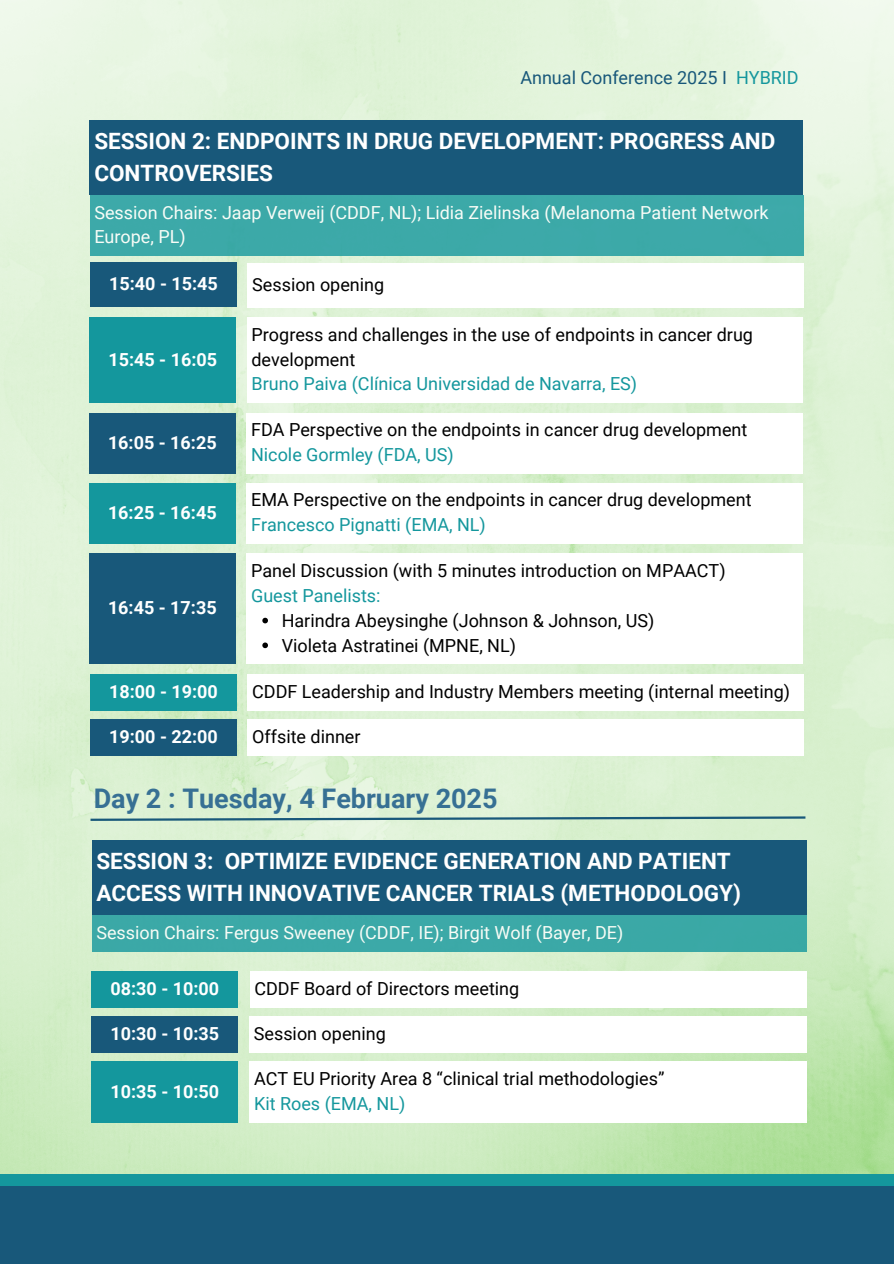
<style>
.page{position:relative;width:894px;height:1264px;background:#fff}
.page>*{position:absolute;margin:0;border:0;box-sizing:border-box;transform-origin:0 0}
.t1{font:700 27px "Roboto";color:#377094}
.t2{font:700 22.5px/31.5px "Roboto";color:#fff}
.t3{font:18px/24.8px "Roboto";color:#000}
.t4{font:18px/24.8px "Roboto";color:#fff}
.t5{font:18px "Roboto";color:#14979d}
.t6{font:700 18px "Roboto";color:#fff}
.t7{font:18px "Roboto";color:#18587a}
.s1{color:#14979d}
</style>
<div class="page">
<img style="left:0;top:0;width:893px;height:1174px">
<div style="left:246px;top:413px;width:556px;height:60px;background:#fff"></div>
<div style="left:89px;top:413px;width:146px;height:60px;background:#18587a"></div>
<div style="left:89px;top:483px;width:146px;height:60px;background:#14979d"></div>
<div style="left:246px;top:482px;width:556px;height:61px;background:#fff"></div>
<div style="left:89px;top:553px;width:146px;height:111px;background:#18587a"></div>
<div style="left:246px;top:553px;width:556px;height:111px;background:#fff"></div>
<svg style="left:262px;top:617px;width:6px;height:6px"></svg>
<svg style="left:262px;top:642px;width:6px;height:6px"></svg>
<div style="left:92px;top:840px;width:714px;height:75px;background:#18587a"></div>
<div style="left:249px;top:1061px;width:557px;height:61px;background:#fff"></div>
<div style="left:92px;top:1016px;width:146px;height:36px;background:#18587a"></div>
<div style="left:92px;top:1061px;width:146px;height:61px;background:#14979d"></div>
<div style="left:92px;top:915px;width:714px;height:37px;background:#3ba9a7"></div>
<div style="left:250px;top:971px;width:556px;height:36px;background:#fff"></div>
<div style="left:249px;top:1016px;width:557px;height:36px;background:#fff"></div>
<div style="left:0;top:1185px;width:893px;height:78px;background:#18587a"></div>
<div style="left:0;top:1174px;width:893px;height:11px;background:#14979d"></div>
<svg style="left:88px;top:815px;width:719px;height:7px"></svg>
<div style="left:247px;top:317px;width:555px;height:86px;background:#fff"></div>
<div style="left:90px;top:317px;width:146px;height:86px;background:#14979d"></div>
<div style="left:90px;top:674px;width:146px;height:36px;background:#14979d"></div>
<div style="left:248px;top:674px;width:555px;height:36px;background:#fff"></div>
<div style="left:90px;top:719px;width:146px;height:36px;background:#18587a"></div>
<div style="left:248px;top:719px;width:555px;height:36px;background:#fff"></div>
<div style="left:248px;top:263px;width:555px;height:44px;background:#fff"></div>
<div style="left:90px;top:262px;width:146px;height:44px;background:#18587a"></div>
<div style="left:90px;top:120px;width:712px;height:75px;background:#18587a"></div>
<div style="left:90px;top:195px;width:713px;height:61px;background:#3ca9a8"></div>
<div style="left:92px;top:971px;width:146px;height:36px;background:#14979d"></div>
<p class="t7" style="left:520px;top:68px;width:280px">Annual Conference 2025 I <span class="s1">HYBRID</span></p>
<h3 class="t2" style="left:94px;top:126px;width:682px">SESSION 2: ENDPOINTS IN DRUG DEVELOPMENT: PROGRESS AND<br>CONTROVERSIES</h3>
<p class="t4" style="left:94px;top:200px;width:675px">Session Chairs: Jaap Verweij (CDDF, NL); Lidia Zielinska (Melanoma Patient Network<br>Europe, PL)</p>
<p class="t6" style="left:109px;top:274px;width:110px">15:40 - 15:45</p>
<h3 class="t3" style="left:252px;top:273px;width:133px">Session opening</h3>
<p class="t6" style="left:108px;top:349px;width:110px">15:45 - 16:05</p>
<p class="t6" style="left:108px;top:432px;width:110px">16:05 - 16:25</p>
<h3 class="t6" style="left:108px;top:502px;width:110px">16:25 - 16:45</h3>
<p class="t6" style="left:108px;top:597px;width:110px">16:45 - 17:35</p>
<p class="t3" style="left:251px;top:322px;width:503px">Progress and challenges in the use of endpoints in cancer drug development</p>
<h3 class="t5" style="left:251px;top:373px;width:387px">Bruno Paiva (Clínica Universidad de Navarra, ES)</h3>
<p class="t3" style="left:251px;top:418px;width:497px">FDA Perspective on the endpoints in cancer drug development</p>
<h2 class="t5" style="left:251px;top:444px;width:204px">Nicole Gormley (FDA, US)</h2>
<p class="t3" style="left:251px;top:488px;width:502px">EMA Perspective on the endpoints in cancer drug development</p>
<h3 class="t5" style="left:251px;top:514px;width:236px">Francesco Pignatti (EMA, NL)</h3>
<p class="t3" style="left:251px;top:558px;width:476px">Panel Discussion (with 5 minutes introduction on MPAACT)</p>
<h3 class="t5" style="left:251px;top:585px;width:131px">Guest Panelists:</h3>
<p class="t3" style="left:281px;top:608px;width:374px">Harindra Abeysinghe (Johnson &amp; Johnson, US)</p>
<p class="t3" style="left:281px;top:633px;width:236px">Violeta Astratinei (MPNE, NL)</p>
<h1 class="t6" style="left:109px;top:681px;width:110px">18:00 - 19:00</h1>
<p class="t3" style="left:252px;top:679px;width:539px">CDDF Leadership and Industry Members meeting (internal meeting)</p>
<h2 class="t6" style="left:109px;top:726px;width:110px">19:00 - 22:00</h2>
<p class="t3" style="left:252px;top:724px;width:110px">Offsite dinner</p>
<h3 class="t1" style="left:94px;top:782px;width:405px">Day 2 : Tuesday, 4 February 2025</h3>
<h3 class="t2" style="left:96px;top:846px;width:646px">SESSION 3: OPTIMIZE EVIDENCE GENERATION AND PATIENT<br>ACCESS WITH INNOVATIVE CANCER TRIALS (METHODOLOGY)</h3>
<p class="t4" style="left:96px;top:920px;width:528px">Session Chairs: Fergus Sweeney (CDDF, IE); Birgit Wolf (Bayer, DE)</p>
<p class="t3" style="left:254px;top:976px;width:266px">CDDF Board of Directors meeting</p>
<p class="t3" style="left:254px;top:1021px;width:133px">Session opening</p>
<p class="t6" style="left:110px;top:978px;width:110px">08:30 - 10:00</p>
<h3 class="t6" style="left:110px;top:1023px;width:110px">10:30 - 10:35</h3>
<p class="t6" style="left:110px;top:1081px;width:110px">10:35 - 10:50</p>
<p class="t3" style="left:254px;top:1066px;width:411px">ACT EU Priority Area 8 “clinical trial methodologies”</p>
<p class="t5" style="left:254px;top:1093px;width:153px">Kit Roes (EMA, NL)</p>
</div>
